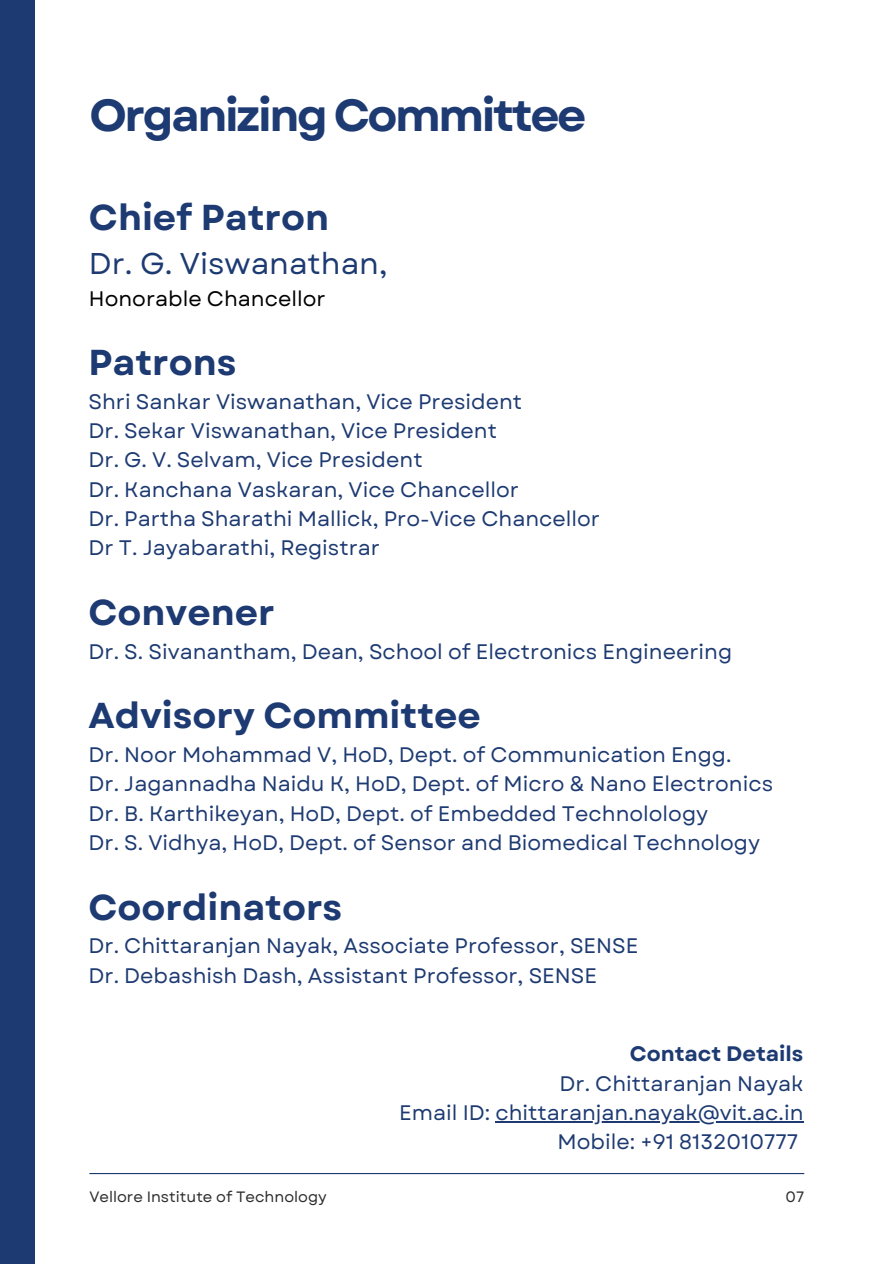
<style>
.page{position:relative;width:894px;height:1264px;background:#fff}
.page>*{position:absolute;margin:0;border:0;box-sizing:border-box;transform-origin:0 0}
.t1{font:700 45px "Garet";letter-spacing:-.055em;color:#1d3a72}
.t2{font:700 36px "Garet";color:#1d3a72}
.t3{font:30px "Garet";color:#1d3a72}
.t4{font:21px/29.2px "Garet";color:#1d3a72}
.t5{font:21px "Garet";color:#000}
.t6{font:700 21px "Garet";color:#1d3a72}
.t7{font:15px "Garet";color:#2b2b2b}
</style>
<div class="page">
<hr style="left:89px;top:1172px;width:715px;height:2px;background:#1d3a72">
<div style="left:0;top:0;width:35px;height:1263px;background:#1d3a72"></div>
<hr style="left:495px;top:1121px;width:308px;height:1px;background:#1d3a72">
<h1 class="t1" style="left:89px;top:83px;width:498px">Organizing Committee</h1>
<h2 class="t2" style="left:89px;top:192px;width:241px">Chief Patron</h2>
<h3 class="t3" style="left:89px;top:242px;width:300px">Dr. G. Viswanathan,</h3>
<p class="t5" style="left:89px;top:283px;width:238px">Honorable Chancellor</p>
<h2 class="t2" style="left:88px;top:336px;width:149px">Patrons</h2>
<p class="t4" style="left:88px;top:387px;width:513px">Shri Sankar Viswanathan, Vice President<br>Dr. Sekar Viswanathan, Vice President<br>Dr. G. V. Selvam, Vice President<br>Dr. Kanchana Vaskaran, Vice Chancellor<br>Dr. Partha Sharathi Mallick, Pro-Vice Chancellor Dr T. Jayabarathi, Registrar</p>
<h2 class="t2" style="left:88px;top:586px;width:188px">Convener</h2>
<p class="t4" style="left:88px;top:636px;width:645px">Dr. S. Sivanantham, Dean, School of Electronics Engineering</p>
<h2 class="t2" style="left:88px;top:689px;width:394px">Advisory Committee</h2>
<p class="t4" style="left:88px;top:740px;width:686px">Dr. Noor Mohammad V, HoD, Dept. of Communication Engg.<br>Dr. Jagannadha Naidu K, HoD, Dept. of Micro &amp; Nano Electronics Dr. B. Karthikeyan, HoD, Dept. of Embedded Technolology<br>Dr. S. Vidhya, HoD, Dept. of Sensor and Biomedical Technology</p>
<h2 class="t2" style="left:88px;top:881px;width:255px">Coordinators</h2>
<p class="t4" style="left:88px;top:931px;width:551px">Dr. Chittaranjan Nayak, Associate Professor, SENSE<br>Dr. Debashish Dash, Assistant Professor, SENSE</p>
<p class="t6" style="left:629px;top:1038px;width:175px">Contact Details</p>
<p class="t4" style="left:399px;top:1068px;width:405px;text-align:right">Dr. Chittaranjan Nayak<br>Email ID: chittaranjan.nayak@vit.ac.in<br>Mobile: +91 8132010777</p>
<p class="t7" style="left:89px;top:1185px;width:239px">Vellore Institute of Technology</p>
<p class="t7" style="left:785px;top:1185px;width:20px">07</p>
</div>
